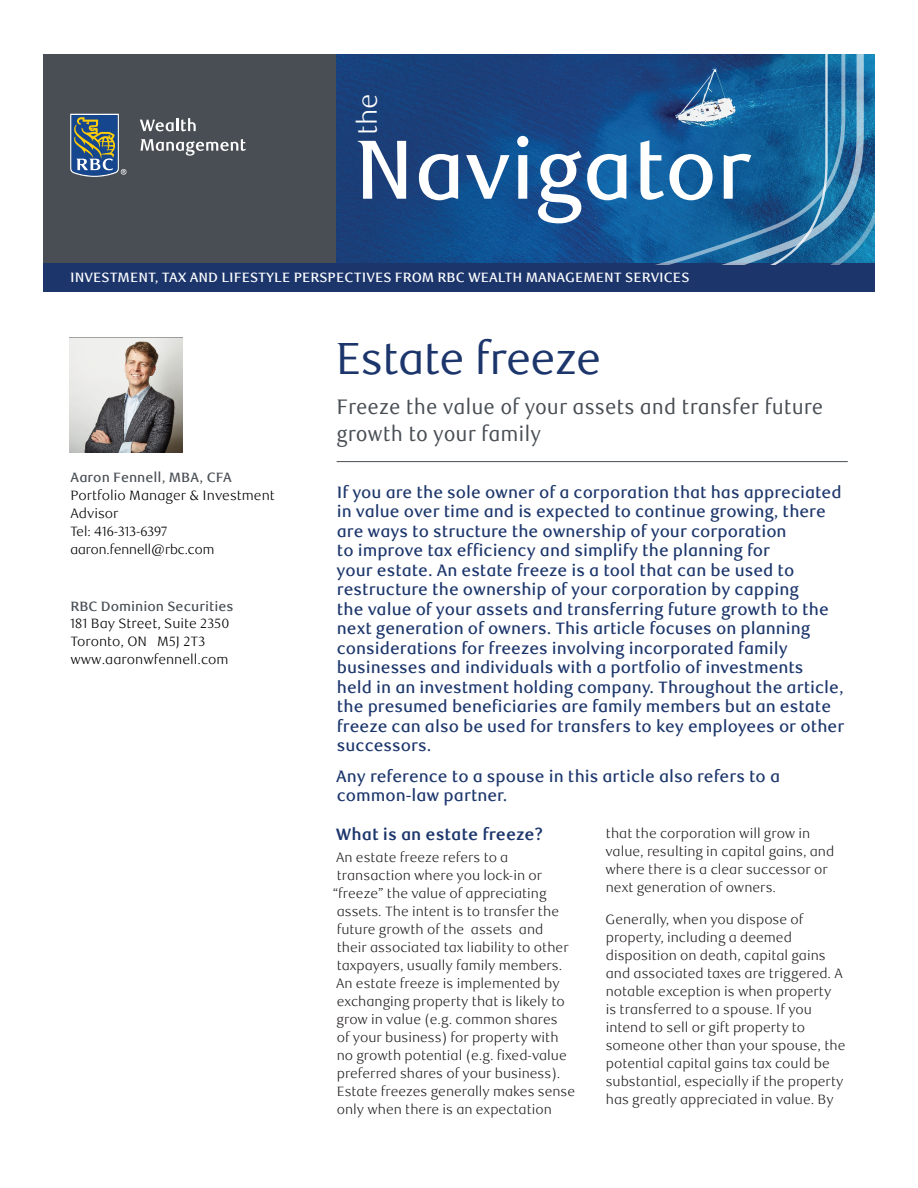
<style>
.page{position:relative;width:918px;height:1188px;background:#fff}
.page>*{position:absolute;margin:0;border:0;box-sizing:border-box;transform-origin:0 0}
.t1{font:500 84px "RBC Text";letter-spacing:-.01em;color:#fff}
.t2{font:45px "RBC Display";color:#1c366c}
.t3{font:300 27px "RBC Text";color:#fff}
.t4{font:21px/27px "RBC Text Cond";color:#484e54}
.t5{font:500 16.5px/19.5px "RBC Text";color:#1c366c}
.t6{font:700 16.5px "RBC Text";color:#1c366c}
.t7{font:300 13.5px/18px "RBC Text";color:#231f20}
.t8{font:300 13.5px/18px "RBC Text";color:#000}
.t9{font:500 13.5px "RBC Text";color:#fff}
.t10{font:500 13.5px "RBC Text";color:#484e54}
.t11{font:300 13.5px/18px "RBC Display";color:#000}
</style>
<div class="page">
<hr style="left:337px;top:461px;width:511px;height:1px;background:#484e54">
<div style="left:43px;top:54px;width:294px;height:211px;background:#484e54"></div>
<svg style="left:70px;top:114px;width:56px;height:63px;background:#5a707e"></svg>
<svg style="left:140px;top:118px;width:56px;height:13px"></svg>
<svg style="left:141px;top:139px;width:105px;height:17px"></svg>
<img style="left:337px;top:54px;width:107px;height:210px">
<div style="left:43px;top:264px;width:832px;height:28px;background:#1c366c"></div>
<svg style="left:864px;top:54px;width:11px;height:210px;background:#1772a4"></svg>
<svg style="left:444px;top:54px;width:420px;height:211px;background:#1b5a94"></svg>
<img style="left:69px;top:338px;width:113px;height:115px">
<h3 class="t3" style="left:352px;top:135px;width:43px;rotate:-90deg">the</h3>
<h1 class="t1" style="left:354px;top:120px;width:399px">Navigator</h1>
<p class="t9" style="left:70px;top:270px;width:621px">INVESTMENT, TAX AND LIFESTYLE PERSPECTIVES FROM RBC WEALTH MANAGEMENT SERVICES</p>
<p class="t10" style="left:70px;top:470px;width:163px">Aaron Fennell, MBA, CFA</p>
<p class="t8" style="left:70px;top:487px;width:206px">Portfolio Manager &amp; Investment<br>Advisor</p>
<p class="t11" style="left:70px;top:523px;width:145px">Tel: 416-313-6397 aaron.fennell@rbc.com</p>
<p class="t10" style="left:70px;top:598px;width:165px">RBC Dominion Securities</p>
<p class="t8" style="left:70px;top:615px;width:161px">181 Bay Street, Suite 2350<br>Toronto, ON M5J 2T3 www.aaronwfennell.com</p>
<h2 class="t2" style="left:337px;top:332px;width:266px">Estate freeze</h2>
<h3 class="t4" style="left:337px;top:394px;width:488px">Freeze the value of your assets and transfer future growth to your family</h3>
<p class="t5" style="left:337px;top:483px;width:509px">If you are the sole owner of a corporation that has appreciated in value over time and is expected to continue growing, there are ways to structure the ownership of your corporation<br>to improve tax effciency and simplify the planning for<br>your estate. An estate freeze is a tool that can be used to restructure the ownership of your corporation by capping<br>the value of your assets and transferring future growth to the next generation of owners. This article focuses on planning considerations for freezes involving incorporated family businesses and individuals with a portfolio of investments<br>held in an investment holding company. Throughout the article, the presumed benefciaries are family members but an estate freeze can also be used for transfers to key employees or other successors.</p>
<p class="t5" style="left:336px;top:767px;width:445px">Any reference to a spouse in this article also refers to a common-law partner.</p>
<p class="t6" style="left:336px;top:825px;width:209px">What is an estate freeze?</p>
<p class="t7" style="left:605px;top:825px;width:230px">that the corporation will grow in value, resulting in capital gains, and where there is a clear successor or next generation of owners.</p>
<p class="t7" style="left:606px;top:911px;width:241px">Generally, when you dispose of property, including a deemed disposition on death, capital gains and associated taxes are triggered. A notable exception is when property<br>is transferred to a spouse. If you intend to sell or gift property to someone other than your spouse, the potential capital gains tax could be substantial, especially if the property has greatly appreciated in value. By</p>
<p class="t7" style="left:336px;top:849px;width:174px">An estate freeze refers to a</p>
<p class="t7" style="left:337px;top:867px;width:207px">transaction where you lock-in or</p>
<p class="t7" style="left:333px;top:885px;width:215px">“freeze” the value of appreciating</p>
<p class="t7" style="left:337px;top:903px;width:224px">assets. The intent is to transfer the</p>
<p class="t7" style="left:337px;top:921px;width:208px">future growth of the assets and</p>
<p class="t7" style="left:337px;top:939px;width:234px">their associated tax liability to other</p>
<p class="t7" style="left:337px;top:957px;width:227px">taxpayers, usually family members.</p>
<p class="t7" style="left:336px;top:975px;width:225px">An estate freeze is implemented by</p>
<p class="t7" style="left:337px;top:993px;width:229px">exchanging property that is likely to</p>
<p class="t7" style="left:337px;top:1011px;width:223px">grow in value (e.g. common shares</p>
<p class="t7" style="left:337px;top:1029px;width:223px">of your business) for property with</p>
<p class="t7" style="left:337px;top:1047px;width:232px">no growth potential (e.g. fxed-value</p>
<p class="t7" style="left:337px;top:1065px;width:225px">preferred shares of your business).</p>
<p class="t7" style="left:337px;top:1083px;width:240px">Estate freezes generally makes sense</p>
<p class="t7" style="left:337px;top:1101px;width:217px">only when there is an expectation</p>
</div>
